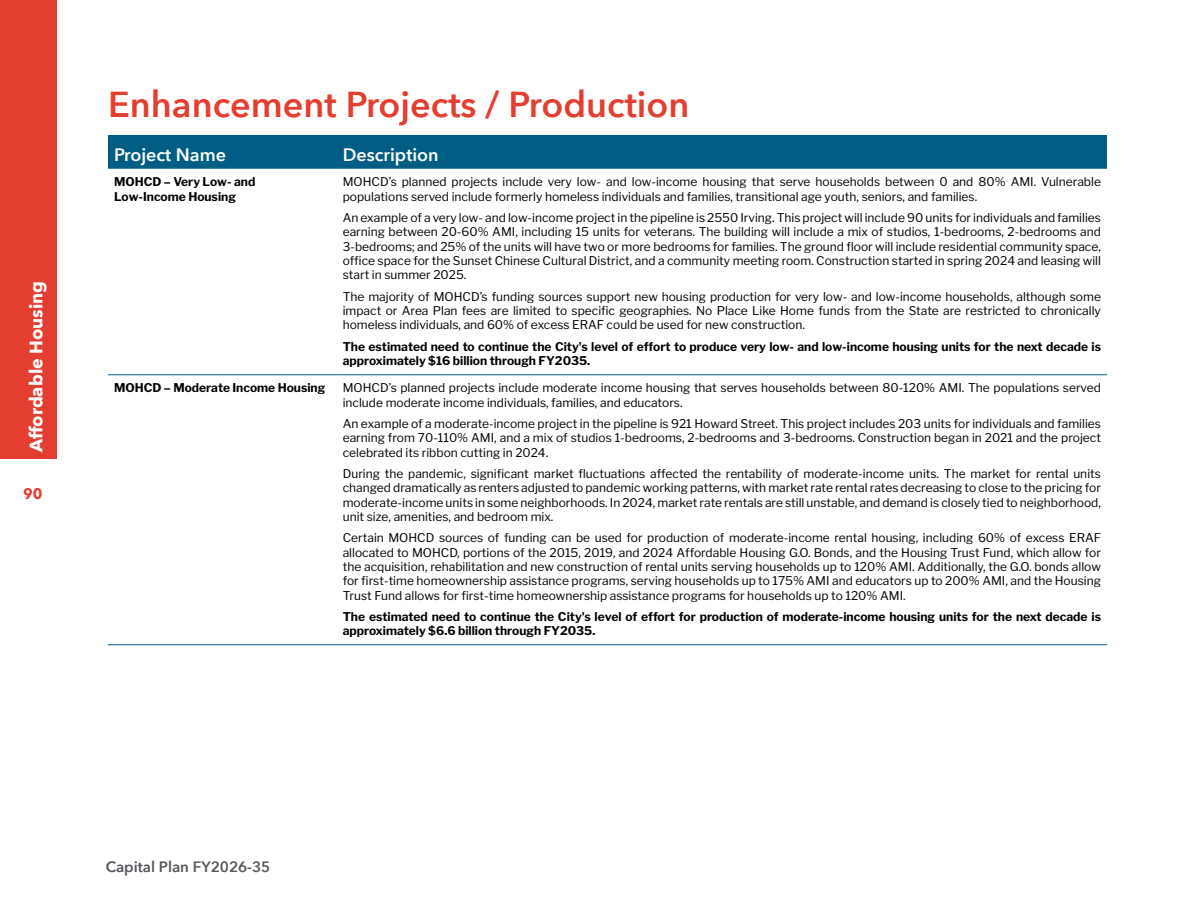
<style>
.page{position:relative;width:1188px;height:918px;background:#fff}
.page>*{position:absolute;margin:0;border:0;box-sizing:border-box;transform-origin:0 0}
.t1{font:600 36px "Avenir Next";color:#e43e30}
.t2{font:600 18px "Avenir Next";color:#fff}
.t3{font:700 18px "Avenir Next";color:#fff}
.t4{font:600 15px "Avenir Next";color:#54565b}
.t5{font:700 15px "Avenir Next";color:#e43e30}
.t6{font:12px/14.4px "Libre Franklin";color:#000;text-align:justify}
.t7{font:700 12px/14.4px "Libre Franklin";color:#000}
</style>
<div class="page">
<div style="left:0;top:0;width:56px;height:459px;background:#e43e30"></div>
<div style="left:108px;top:135px;width:999px;height:34px;background:#005e84"></div>
<hr style="left:108px;top:374px;width:229px;height:1px;background:#005e84">
<hr style="left:337px;top:374px;width:770px;height:1px;background:#005e84">
<hr style="left:108px;top:644px;width:229px;height:1px;background:#005e84">
<hr style="left:337px;top:644px;width:770px;height:1px;background:#005e84">
<h2 class="t3" style="left:21px;top:452px;width:173px;rotate:-90deg">Affordable Housing</h2>
<p class="t5" style="left:23px;top:481px;width:21px">90</p>
<h1 class="t1" style="left:108px;top:74px;width:583px">Enhancement Projects / Production</h1>
<h2 class="t2" style="left:114px;top:139px;width:114px">Project Name</h2>
<h2 class="t2" style="left:343px;top:139px;width:98px">Description</h2>
<p class="t7" style="left:114px;top:175px;width:143px">MOHCD – Very Low- and<br>Low-Income Housing</p>
<p class="t6" style="left:343px;top:175px;width:760px">MOHCD’s planned projects include very low- and low-income housing that serve households between 0 and 80% AMI. Vulnerable populations served include formerly homeless individuals and families, transitional age youth, seniors, and families.</p>
<p class="t6" style="left:343px;top:210px;width:760px">An example of a very low- and low-income project in the pipeline is 2550 Irving. This project will include 90 units for individuals and families earning between 20-60% AMI, including 15 units for veterans. The building will include a mix of studios, 1-bedrooms, 2-bedrooms and 3-bedrooms; and 25% of the units will have two or more bedrooms for families. The ground floor will include residential community space, office space for the Sunset Chinese Cultural District, and a community meeting room. Construction started in spring 2024 and leasing will start in summer 2025.</p>
<p class="t6" style="left:343px;top:289px;width:760px">The majority of MOHCD’s funding sources support new housing production for very low- and low-income households, although some impact or Area Plan fees are limited to specific geographies. No Place Like Home funds from the State are restricted to chronically homeless individuals, and 60% of excess ERAF could be used for new construction.</p>
<p class="t7" style="left:343px;top:339px;width:760px">The estimated need to continue the City's level of effort to produce very low- and low-income housing units for the next decade is approximately $16 billion through FY2035.</p>
<p class="t7" style="left:114px;top:381px;width:213px">MOHCD – Moderate Income Housing</p>
<p class="t6" style="left:343px;top:381px;width:760px">MOHCD’s planned projects include moderate income housing that serves households between 80-120% AMI. The populations served include moderate income individuals, families, and educators.</p>
<p class="t6" style="left:343px;top:416px;width:760px">An example of a moderate-income project in the pipeline is 921 Howard Street. This project includes 203 units for individuals and families earning from 70-110% AMI, and a mix of studios 1-bedrooms, 2-bedrooms and 3-bedrooms. Construction began in 2021 and the project celebrated its ribbon cutting in 2024.</p>
<p class="t6" style="left:343px;top:466px;width:760px">During the pandemic, significant market fluctuations affected the rentability of moderate-income units. The market for rental units changed dramatically as renters adjusted to pandemic working patterns, with market rate rental rates decreasing to close to the pricing for moderate-income units in some neighborhoods. In 2024, market rate rentals are still unstable, and demand is closely tied to neighborhood, unit size, amenities, and bedroom mix.</p>
<p class="t6" style="left:343px;top:531px;width:760px">Certain MOHCD sources of funding can be used for production of moderate-income rental housing, including 60% of excess ERAF allocated to MOHCD, portions of the 2015, 2019, and 2024 Affordable Housing G.O. Bonds, and the Housing Trust Fund, which allow for the acquisition, rehabilitation and new construction of rental units serving households up to 120% AMI. Additionally, the G.O. bonds allow for first-time homeownership assistance programs, serving households up to 175% AMI and educators up to 200% AMI, and the Housing Trust Fund allows for first-time homeownership assistance programs for households up to 120% AMI.</p>
<p class="t7" style="left:343px;top:609px;width:760px">The estimated need to continue the City's level of effort for production of moderate-income housing units for the next decade is approximately $6.6 billion through FY2035.</p>
<p class="t4" style="left:106px;top:853px;width:166px">Capital Plan FY2026-35</p>
</div>
